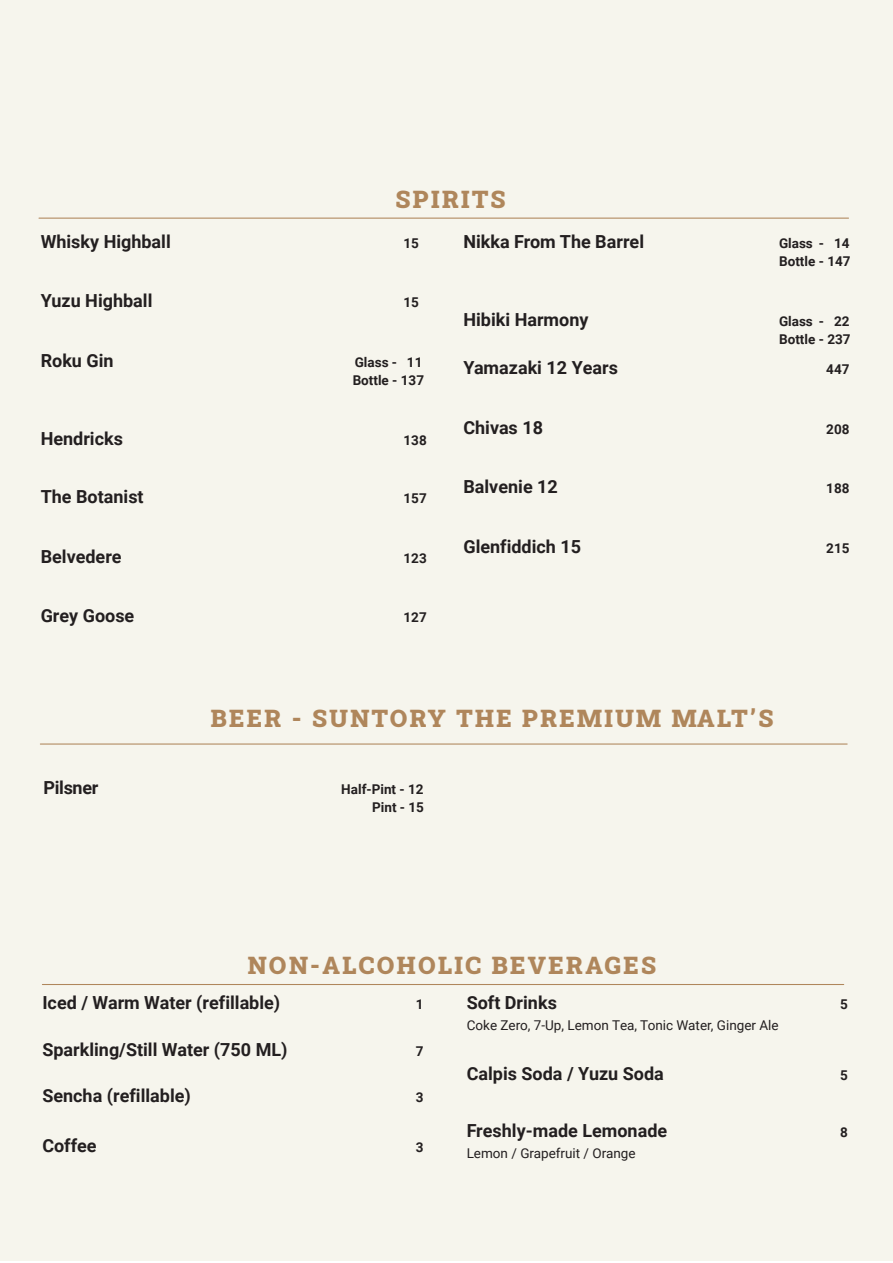
<style>
.page{position:relative;width:893px;height:1263px;background:#fff}
.page>*{position:absolute;margin:0;border:0;box-sizing:border-box;transform-origin:0 0}
.t1{font:900 24px "Roboto Slab";letter-spacing:.1em;color:#af865b}
.t2{font:700 18px "Roboto";color:#231f20}
.t3{font:700 18px "Roboto";letter-spacing:-.02em;color:#231f20}
.t4{font:700 13.5px/18px "Roboto";color:#231f20}
.t5{font:13.5px "Roboto";color:#231f20}
</style>
<div class="page">
<div style="left:0;top:0;width:893px;height:1261px;background:#f6f5ed"></div>
<hr style="left:39px;top:218px;width:809px;height:1px;background:#af865b">
<hr style="left:40px;top:743px;width:807px;height:1px;background:#af865b">
<hr style="left:42px;top:984px;width:802px;height:1px;background:#af865b">
<h1 class="t1" style="left:396px;top:182px;width:111px">SPIRITS</h1>
<p class="t2" style="left:41px;top:229px;width:132px">Whisky Highball</p>
<p class="t4" style="left:404px;top:234px;width:17px">15</p>
<p class="t2" style="left:41px;top:288px;width:113px">Yuzu Highball</p>
<p class="t4" style="left:404px;top:292px;width:17px">15</p>
<p class="t2" style="left:41px;top:348px;width:74px">Roku Gin</p>
<p class="t4" style="left:353px;top:352px;width:73px">Glass - 11<br>Bottle - 137</p>
<p class="t2" style="left:41px;top:426px;width:84px">Hendricks</p>
<p class="t4" style="left:404px;top:430px;width:25px">138</p>
<p class="t2" style="left:41px;top:484px;width:105px">The Botanist</p>
<p class="t4" style="left:404px;top:489px;width:25px">157</p>
<p class="t2" style="left:41px;top:544px;width:82px">Belvedere</p>
<p class="t4" style="left:404px;top:549px;width:25px">123</p>
<p class="t2" style="left:41px;top:603px;width:95px">Grey Goose</p>
<p class="t4" style="left:404px;top:607px;width:25px">127</p>
<p class="t2" style="left:463px;top:229px;width:182px">Nikka From The Barrel</p>
<p class="t4" style="left:779px;top:234px;width:73px">Glass - 14<br>Bottle - 147</p>
<p class="t2" style="left:463px;top:307px;width:127px">Hibiki Harmony</p>
<p class="t4" style="left:779px;top:312px;width:73px">Glass - 22<br>Bottle - 237</p>
<p class="t2" style="left:463px;top:355px;width:156px">Yamazaki 12 Years</p>
<p class="t4" style="left:826px;top:360px;width:25px">447</p>
<p class="t2" style="left:463px;top:415px;width:81px">Chivas 18</p>
<p class="t4" style="left:826px;top:420px;width:25px">208</p>
<p class="t2" style="left:463px;top:474px;width:96px">Balvenie 12</p>
<p class="t4" style="left:826px;top:478px;width:25px">188</p>
<p class="t2" style="left:463px;top:534px;width:119px">Glenfiddich 15</p>
<p class="t4" style="left:826px;top:538px;width:25px">215</p>
<h1 class="t1" style="left:211px;top:702px;width:564px">BEER - SUNTORY THE PREMIUM MALT’S</h1>
<p class="t3" style="left:44px;top:775px;width:56px">Pilsner</p>
<p class="t4" style="left:341px;top:780px;width:84px;text-align:right">Half-Pint - 12<br>Pint - 15</p>
<h1 class="t1" style="left:248px;top:949px;width:410px">NON-ALCOHOLIC BEVERAGES</h1>
<p class="t2" style="left:467px;top:990px;width:92px">Soft Drinks</p>
<p class="t4" style="left:840px;top:995px;width:9px">5</p>
<p class="t5" style="left:467px;top:1016px;width:314px">Coke Zero, 7-Up, Lemon Tea, Tonic Water, Ginger Ale</p>
<p class="t2" style="left:467px;top:1060px;width:199px">Calpis Soda / Yuzu Soda</p>
<p class="t4" style="left:840px;top:1065px;width:9px">5</p>
<p class="t2" style="left:467px;top:1117px;width:202px">Freshly-made Lemonade</p>
<p class="t4" style="left:840px;top:1122px;width:9px">8</p>
<p class="t5" style="left:467px;top:1143px;width:170px">Lemon / Grapefruit / Orange</p>
<p class="t2" style="left:42px;top:990px;width:239px">Iced / Warm Water (refillable)</p>
<p class="t4" style="left:416px;top:995px;width:9px">1</p>
<p class="t2" style="left:42px;top:1036px;width:247px">Sparkling/Still Water (750 ML)</p>
<p class="t4" style="left:416px;top:1041px;width:9px">7</p>
<p class="t2" style="left:42px;top:1083px;width:150px">Sencha (refillable)</p>
<p class="t4" style="left:416px;top:1088px;width:9px">3</p>
<p class="t2" style="left:42px;top:1132px;width:56px">Coffee</p>
<p class="t4" style="left:416px;top:1137px;width:9px">3</p>
</div>
